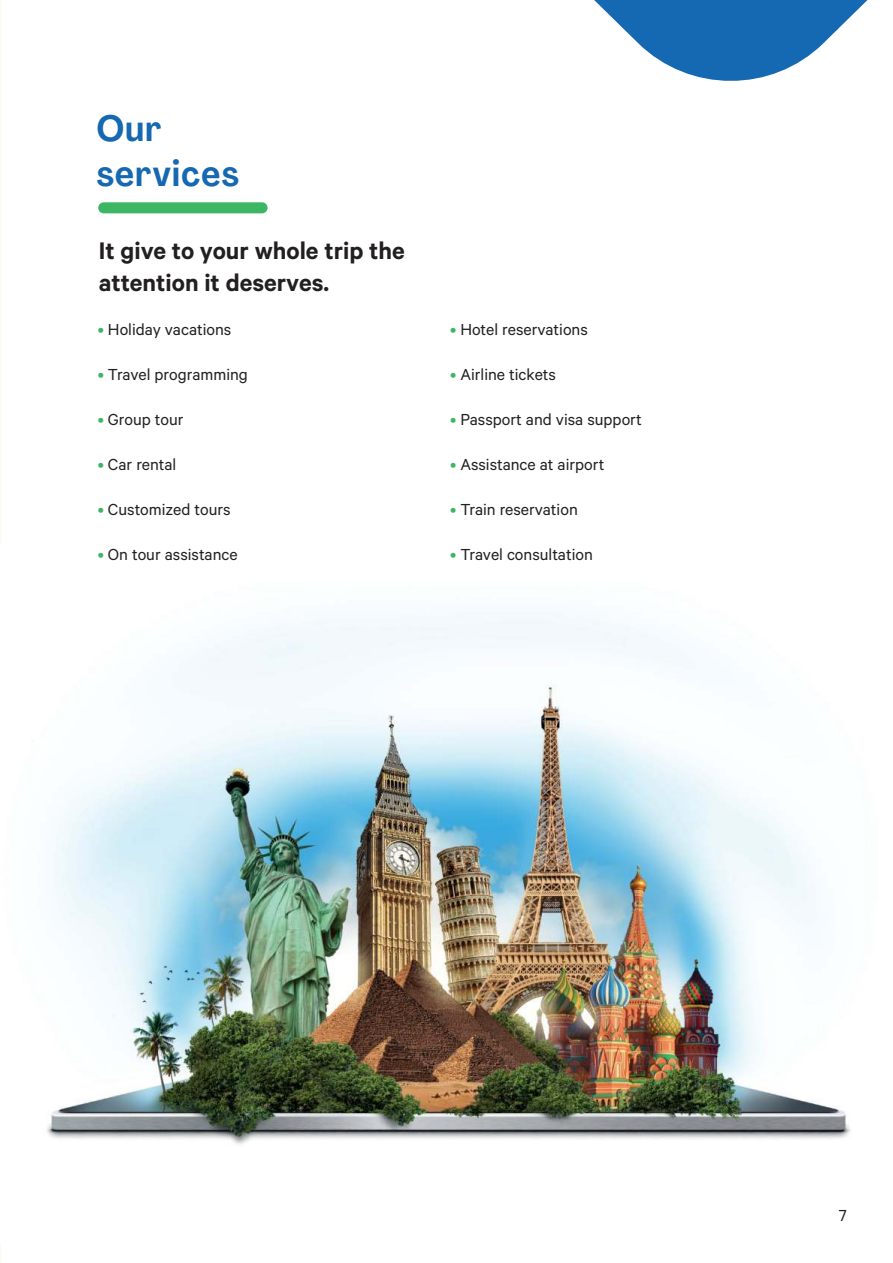
<style>
.page{position:relative;width:893px;height:1263px;background:#fff}
.page>*{position:absolute;margin:0;border:0;box-sizing:border-box;transform-origin:0 0}
.t1{font:700 36px/45px "Agrandir Text";color:#1568b2}
.t2{font:600 27px/32.4px "Calibre";color:#221f1f}
.t3{font:18px "Calibre";color:#221f1f}
.s1{color:#3cb663}
</style>
<div class="page">
<img style="left:0;top:0;width:1px;height:1263px">
<img style="left:0;top:546px;width:851px;height:696px">
<div style="left:98px;top:202px;width:170px;height:11px;background:#3cb663;border-radius:6px"></div>
<svg style="left:594px;top:0;width:274px;height:81px"></svg>
<h1 class="t1" style="left:96px;top:109px;width:145px">Our services</h1>
<h2 class="t2" style="left:99px;top:235px;width:307px">It give to your whole trip the attention it deserves.</h2>
<p class="t3" style="left:98px;top:323px;width:135px"><span class="s1">•</span> Holiday vacations</p>
<p class="t3" style="left:98px;top:368px;width:152px"><span class="s1">•</span> Travel programming</p>
<p class="t3" style="left:98px;top:413px;width:87px"><span class="s1">•</span> Group tour</p>
<p class="t3" style="left:98px;top:458px;width:80px"><span class="s1">•</span> Car rental</p>
<p class="t3" style="left:98px;top:503px;width:134px"><span class="s1">•</span> Customized tours</p>
<p class="t3" style="left:98px;top:548px;width:141px"><span class="s1">•</span> On tour assistance</p>
<p class="t3" style="left:450px;top:323px;width:139px"><span class="s1">•</span> Hotel reservations</p>
<p class="t3" style="left:450px;top:368px;width:107px"><span class="s1">•</span> Airline tickets</p>
<p class="t3" style="left:450px;top:413px;width:193px"><span class="s1">•</span> Passport and visa support</p>
<p class="t3" style="left:450px;top:458px;width:156px"><span class="s1">•</span> Assistance at airport</p>
<p class="t3" style="left:450px;top:503px;width:129px"><span class="s1">•</span> Train reservation</p>
<p class="t3" style="left:450px;top:548px;width:144px"><span class="s1">•</span> Travel consultation</p>
<p class="t3" style="left:839px;top:1209px;width:9px">7</p>
</div>
